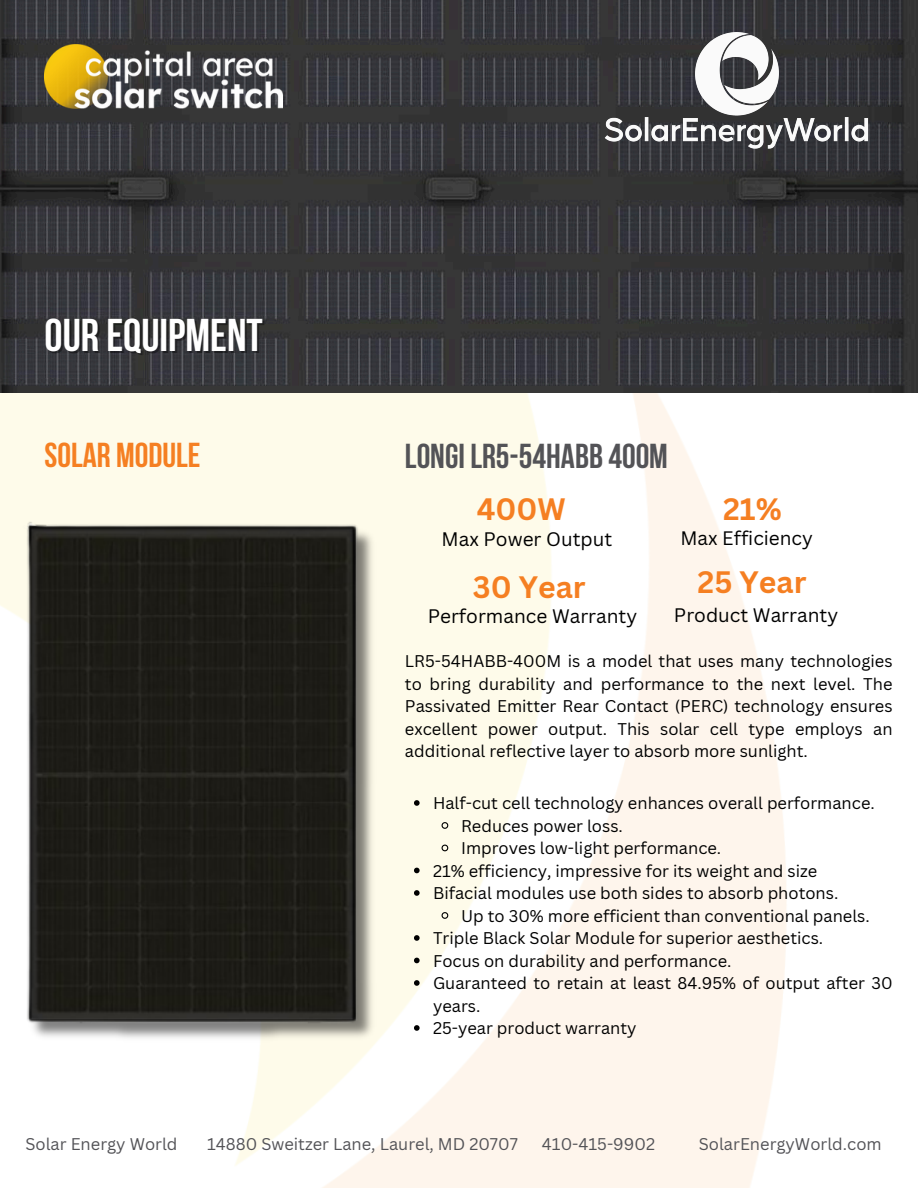
<style>
.page{position:relative;width:918px;height:1188px;background:#fff}
.page>*{position:absolute;margin:0;border:0;box-sizing:border-box;transform-origin:0 0}
.t1{font:700 45.75px "Bebas Neue";color:#fff}
.t2{font:700 34.5px "Bebas Neue";color:#535357}
.t3{font:700 34.5px "Bebas Neue";color:#f57f22}
.t4{font:700 30.15px "Canva Sans";color:#f57f22}
.t5{font:19.05px "Canva Sans";color:#000}
.t6{font:16.5px/22.5px "Canva Sans";color:#000}
.t7{font:16.5px "Canva Sans";color:#535357}
</style>
<div class="page">
<img style="left:0;top:392px;width:918px;height:796px">
<img style="left:0;top:0;width:918px;height:392px">
<img style="left:604px;top:33px;width:266px;height:116px">
<img style="left:0;top:479px;width:507px;height:610px">
<svg style="left:414px;top:800px;width:6px;height:6px"></svg>
<svg style="left:441px;top:821px;width:8px;height:9px"></svg>
<svg style="left:441px;top:844px;width:8px;height:8px"></svg>
<svg style="left:414px;top:868px;width:6px;height:5px"></svg>
<svg style="left:414px;top:890px;width:6px;height:6px"></svg>
<svg style="left:441px;top:911px;width:8px;height:9px"></svg>
<svg style="left:414px;top:935px;width:6px;height:6px"></svg>
<svg style="left:414px;top:958px;width:6px;height:5px"></svg>
<svg style="left:414px;top:980px;width:6px;height:6px"></svg>
<svg style="left:414px;top:1025px;width:6px;height:6px"></svg>
<img style="left:45px;top:44px;width:237px;height:64px">
<h1 class="t1" style="left:45px;top:317px;width:220px">OUR EQUIPMENT</h1>
<h2 class="t3" style="left:45px;top:441px;width:157px">SOLAR MODULE</h2>
<h2 class="t2" style="left:405px;top:442px;width:265px">LONGI LR5-54HABB 400M</h2>
<p class="t4" style="left:477px;top:488px;width:90px">400W</p>
<p class="t5" style="left:442px;top:525px;width:172px">Max Power Output</p>
<p class="t4" style="left:473px;top:566px;width:114px">30 Year</p>
<h5 class="t5" style="left:428px;top:602px;width:211px">Performance Warranty</h5>
<p class="t4" style="left:723px;top:487px;width:60px">21%</p>
<h5 class="t5" style="left:680px;top:524px;width:134px">Max Efficiency</h5>
<h5 class="t4" style="left:698px;top:561px;width:110px">25 Year</h5>
<p class="t5" style="left:674px;top:602px;width:166px">Product Warranty</p>
<p class="t6" style="left:405px;top:650px;width:489px;text-align:justify">LR5-54HABB-400M is a model that uses many technologies to bring durability and performance to the next level. The Passivated Emitter Rear Contact (PERC) technology ensures excellent power output. This solar cell type employs an additional reflective layer to absorb more sunlight.</p>
<p class="t6" style="left:433px;top:792px;width:443px">Half-cut cell technology enhances overall performance.</p>
<p class="t6" style="left:461px;top:814px;width:163px">Reduces power loss.</p>
<p class="t6" style="left:461px;top:837px;width:262px">Improves low-light performance.</p>
<p class="t6" style="left:433px;top:859px;width:386px">21% efficiency, impressive for its weight and size</p>
<p class="t6" style="left:433px;top:882px;width:407px">Bifacial modules use both sides to absorb photons.</p>
<p class="t6" style="left:461px;top:904px;width:410px">Up to 30% more efficient than conventional panels.</p>
<p class="t6" style="left:433px;top:927px;width:392px">Triple Black Solar Module for superior aesthetics.</p>
<p class="t6" style="left:433px;top:949px;width:300px">Focus on durability and performance.</p>
<p class="t6" style="left:433px;top:972px;width:461px">Guaranteed to retain at least 84.95% of output after 30 years.</p>
<p class="t6" style="left:433px;top:1017px;width:205px">25-year product warranty</p>
<h5 class="t7" style="left:26px;top:1132px;width:154px">Solar Energy World</h5>
<p class="t7" style="left:207px;top:1132px;width:312px">14880 Sweitzer Lane, Laurel, MD 20707</p>
<p class="t7" style="left:542px;top:1132px;width:115px">410-415-9902</p>
<p class="t7" style="left:699px;top:1132px;width:184px">SolarEnergyWorld.com</p>
</div>
